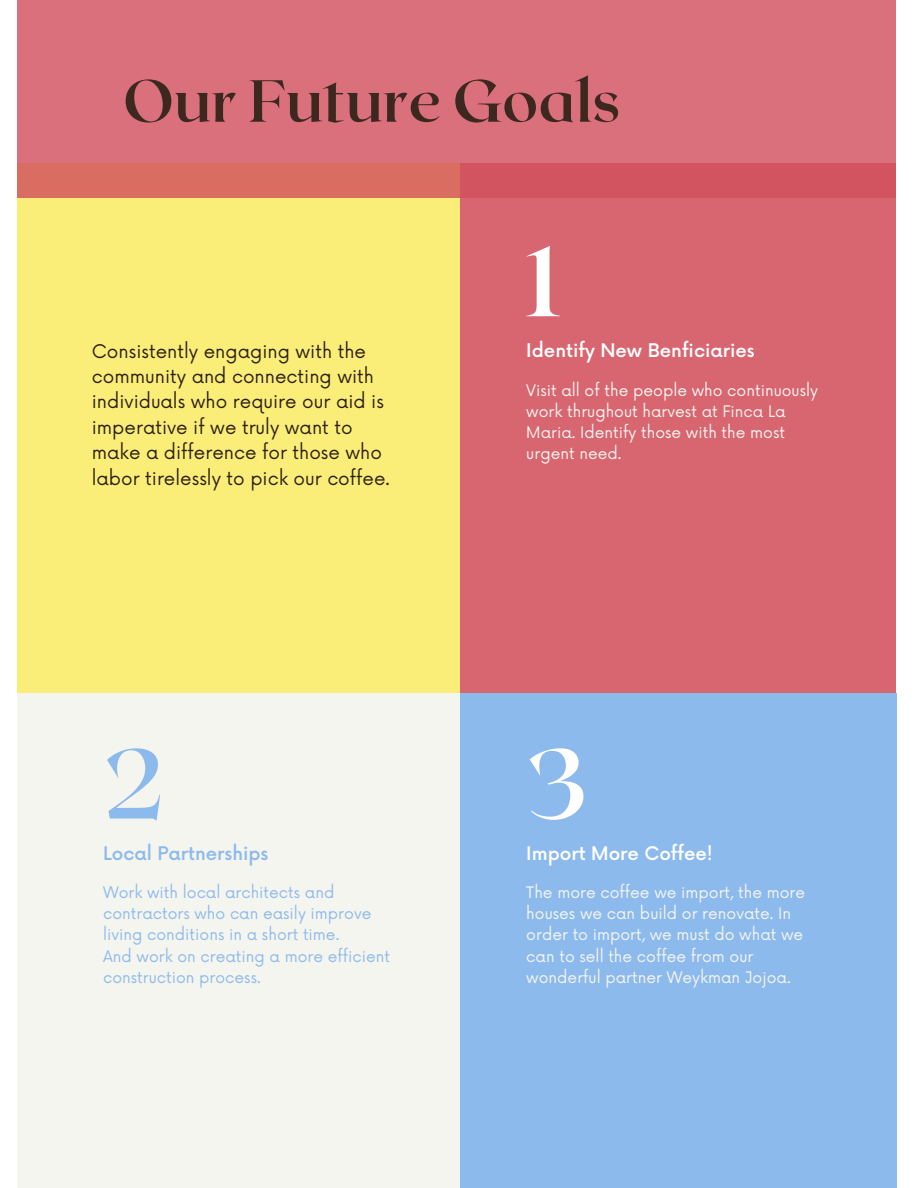
<style>
.page{position:relative;width:918px;height:1188px;background:#fff}
.page>*{position:absolute;margin:0;border:0;box-sizing:border-box;transform-origin:0 0}
.t1{font:700 98.25px "Roxborough CF";color:#fff}
.t2{font:700 98.25px "Roxborough CF";color:#8dbaed}
.t3{font:700 59.25px "Roxborough CF";color:#2e2117}
.t4{font:18.3px/25.3px "Now";color:#2e2117}
.t5{font:500 18.3px "Now";color:#fff}
.t6{font:500 18.3px "Now";color:#8dbaed}
.t7{font:15.45px/21.1px "Now";color:#f5f5ef}
.t8{font:15.45px/21.1px "Now";color:#8dbaed}
</style>
<div class="page">
<div style="left:421px;top:693px;width:476px;height:495px;background:#8dbaed"></div>
<div style="left:427px;top:163px;width:469px;height:530px;background:#d86671"></div>
<div style="left:17px;top:163px;width:443px;height:530px;background:#fbee78"></div>
<svg style="left:17px;top:0;width:879px;height:197px;background:#d96d76"></svg>
<div style="left:17px;top:693px;width:443px;height:495px;background:#f5f5ef"></div>
<h2 class="t3" style="left:123px;top:62px;width:499px">Our Future Goals</h2>
<p class="t4" style="left:92px;top:339px;width:300px">Consistently engaging with the community and connecting with individuals who require our aid is imperative if we truly want to make a difference for those who labor tirelessly to pick our coffee.</p>
<p class="t2" style="left:103px;top:720px;width:64px">2</p>
<p class="t6" style="left:103px;top:843px;width:167px">Local Partnerships</p>
<p class="t8" style="left:103px;top:883px;width:270px">Work with local architects and contractors who can easily improve living conditions in a short time.</p>
<p class="t8" style="left:103px;top:946px;width:289px">And work on creating a more efficient construction process.</p>
<p class="t1" style="left:526px;top:218px;width:35px">1</p>
<p class="t5" style="left:526px;top:341px;width:230px">Identify New Benficiaries</p>
<p class="t7" style="left:526px;top:380px;width:293px">Visit all of the people who continuously work thrughout harvest at Finca La<br>Maria. Identify those with the most urgent need.</p>
<p class="t1" style="left:526px;top:720px;width:63px">3</p>
<p class="t5" style="left:526px;top:843px;width:188px">Import More Coffee!</p>
<p class="t7" style="left:526px;top:883px;width:280px">The more coffee we import, the more houses we can build or renovate. In order to import, we must do what we can to sell the coffee from our wonderful partner Weykman Jojoa.</p>
</div>
